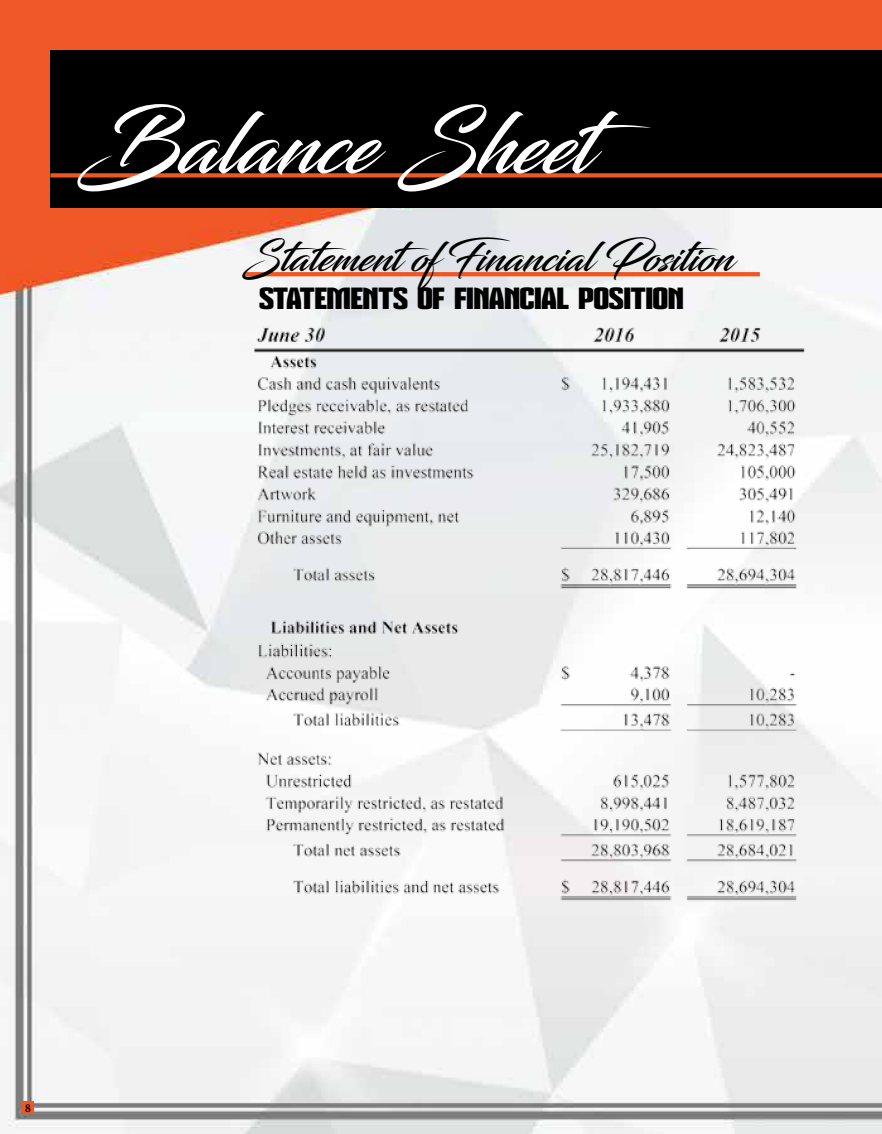
<style>
.page{position:relative;width:882px;height:1134px;background:#fff}
.page>*{position:absolute;margin:0;border:0;box-sizing:border-box;transform-origin:0 0}
.t1{font:84px "Blacksword";color:#fff}
.t2{font:40.25px "Blacksword";color:#000}
.t3{font:29.75px "Mikodacs PCS";color:#000}
.t4{font:700 condensed 12.25px "Minion Pro";color:#000}
</style>
<div class="page">
<img style="left:0;top:0;width:882px;height:1134px">
<div style="left:50px;top:50px;width:832px;height:157px;background:#000"></div>
<div style="left:50px;top:173px;width:832px;height:5px;background:#f05622"></div>
<svg style="left:244px;top:272px;width:516px;height:4px;background:#ef5926"></svg>
<div style="left:21px;top:1101px;width:13px;height:13px;background:#f05622"></div>
<img style="left:200px;top:320px;width:652px;height:645px">
<h1 class="t1" style="left:78px;top:95px;width:576px">Balance Sheet</h1>
<h2 class="t2" style="left:243px;top:234px;width:492px">StatementofFinancial Position</h2>
<p class="t3" style="left:259px;top:281px;width:426px">STATEMENTS OF FINANCIAL POSITION</p>
<p class="t4" style="left:25px;top:1099px;width:7px">8</p>
</div>
